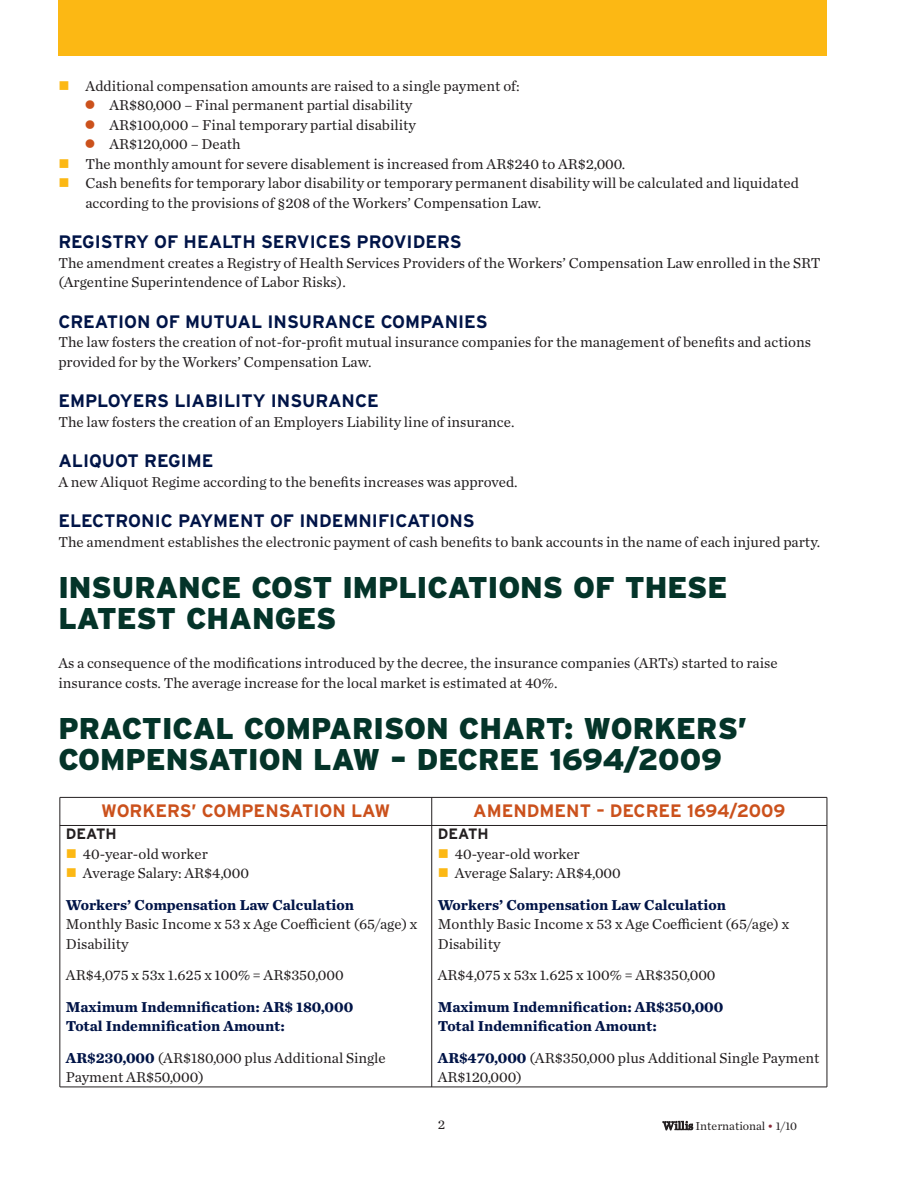
<style>
.page{position:relative;width:918px;height:1188px;background:#fff}
.page>*{position:absolute;margin:0;border:0;box-sizing:border-box;transform-origin:0 0}
.t1{font:900 30px/31.5px "Interstate";color:#043429}
.t2{font:700 18px "Interstate";color:#001447}
.t3{font:700 18px "Interstate";color:#cb511c}
.t4{font:15px/19.5px "Chronicle Text G1";color:#231f20}
.t5{font:700 15px/19.5px "Chronicle Text G1";color:#001447}
.t6{font:700 15px "Interstate";color:#231f20}
.t7{font:13.5px "Chronicle Text G1";color:#231f20}
.t8{font:12px "Chronicle Text G1";color:#231f20}
.s1{font-weight:700;color:#001447}
.s2{color:#892c3a}
</style>
<div class="page">
<div style="left:58px;top:0;width:769px;height:56px;background:#fcb814"></div>
<hr style="left:60px;top:797px;width:1px;height:290px;background:#231f20">
<hr style="left:431px;top:797px;width:1px;height:290px;background:#231f20">
<hr style="left:827px;top:797px;width:1px;height:290px;background:#231f20">
<hr style="left:60px;top:797px;width:767px;height:1px;background:#231f20">
<hr style="left:60px;top:825px;width:767px;height:1px;background:#231f20">
<hr style="left:60px;top:1087px;width:767px;height:1px;background:#231f20">
<p class="t4" style="left:85px;top:77px;width:436px">Additional compensation amounts are raised to a single payment of:</p>
<p class="t4" style="left:109px;top:97px;width:305px">AR$80,000 – Final permanent partial disability</p>
<p class="t4" style="left:109px;top:116px;width:308px">AR$100,000 – Final temporary partial disability</p>
<p class="t4" style="left:109px;top:136px;width:133px">AR$120,000 – Death</p>
<p class="t4" style="left:85px;top:155px;width:541px">The monthly amount for severe disablement is increased from AR$240 to AR$2,000.</p>
<p class="t4" style="left:85px;top:175px;width:715px">Cash benefits for temporary labor disability or temporary permanent disability will be calculated and liquidated</p>
<p class="t4" style="left:85px;top:194px;width:458px">according to the provisions of §208 of the Workers’ Compensation Law.</p>
<p class="t2" style="left:58px;top:232px;width:405px">REGISTRY OF HEALTH SERVICES PROVIDERS</p>
<p class="t4" style="left:58px;top:254px;width:764px">The amendment creates a Registry of Health Services Providers of the Workers’ Compensation Law enrolled in the SRT (Argentine Superintendence of Labor Risks).</p>
<p class="t2" style="left:58px;top:311px;width:431px">CREATION OF MUTUAL INSURANCE COMPANIES</p>
<p class="t4" style="left:58px;top:334px;width:754px">The law fosters the creation of not-for-profit mutual insurance companies for the management of benefits and actions provided for by the Workers’ Compensation Law.</p>
<p class="t2" style="left:58px;top:391px;width:322px">EMPLOYERS LIABILITY INSURANCE</p>
<p class="t4" style="left:58px;top:413px;width:458px">The law fosters the creation of an Employers Liability line of insurance.</p>
<p class="t2" style="left:58px;top:451px;width:157px">ALIQUOT REGIME</p>
<p class="t4" style="left:58px;top:473px;width:461px">A new Aliquot Regime according to the benefits increases was approved.</p>
<p class="t2" style="left:58px;top:511px;width:418px">ELECTRONIC PAYMENT OF INDEMNIFICATIONS</p>
<p class="t4" style="left:58px;top:533px;width:764px">The amendment establishes the electronic payment of cash benefits to bank accounts in the name of each injured party.</p>
<h1 class="t1" style="left:58px;top:571px;width:671px">INSURANCE COST IMPLICATIONS OF THESE<br>LATEST CHANGES</h1>
<p class="t4" style="left:58px;top:655px;width:721px">As a consequence of the modifications introduced by the decree, the insurance companies (ARTs) started to raise insurance costs. The average increase for the local market is estimated at 40%.</p>
<h1 class="t1" style="left:58px;top:712px;width:690px">PRACTICAL COMPARISON CHART: WORKERS’<br>COMPENSATION LAW – DECREE 1694/2009</h1>
<p class="t3" style="left:101px;top:800px;width:291px">WORKERS’ COMPENSATION LAW</p>
<p class="t3" style="left:473px;top:800px;width:314px">AMENDMENT – DECREE 1694/2009</p>
<p class="t6" style="left:66px;top:826px;width:52px">DEATH</p>
<p class="t4" style="left:83px;top:845px;width:168px">40-year-old worker<br>Average Salary: AR$4,000</p>
<p class="t5" style="left:66px;top:896px;width:290px">Workers’ Compensation Law Calculation</p>
<p class="t4" style="left:66px;top:916px;width:353px">Monthly Basic Income x 53 x Age Coefficient (65/age) x<br>Disability</p>
<p class="t4" style="left:66px;top:967px;width:279px">AR$4,075 x 53x 1.625 x 100% = AR$350,000</p>
<p class="t5" style="left:66px;top:998px;width:289px">Maximum Indemnification: AR$ 180,000<br>Total Indemnification Amount:</p>
<p class="t4" style="left:66px;top:1049px;width:321px"><span class="s1">AR$230,000</span> (AR$180,000 plus Additional Single<br>Payment AR$50,000)</p>
<p class="t6" style="left:438px;top:826px;width:52px">DEATH</p>
<p class="t4" style="left:455px;top:845px;width:168px">40-year-old worker<br>Average Salary: AR$4,000</p>
<p class="t5" style="left:438px;top:896px;width:290px">Workers’ Compensation Law Calculation</p>
<p class="t4" style="left:438px;top:916px;width:353px">Monthly Basic Income x 53 x Age Coefficient (65/age) x<br>Disability</p>
<p class="t4" style="left:438px;top:967px;width:279px">AR$4,075 x 53x 1.625 x 100% = AR$350,000</p>
<p class="t5" style="left:438px;top:998px;width:287px">Maximum Indemnification: AR$350,000<br>Total Indemnification Amount:</p>
<p class="t4" style="left:438px;top:1049px;width:383px"><span class="s1">AR$470,000</span> (AR$350,000 plus Additional Single Payment<br>AR$120,000)</p>
<p class="t7" style="left:438px;top:1120px;width:9px">2</p>
<p class="t8" style="left:663px;top:1122px;width:136px">Willis International <span class="s2">•</span> 1/10</p>
</div>
